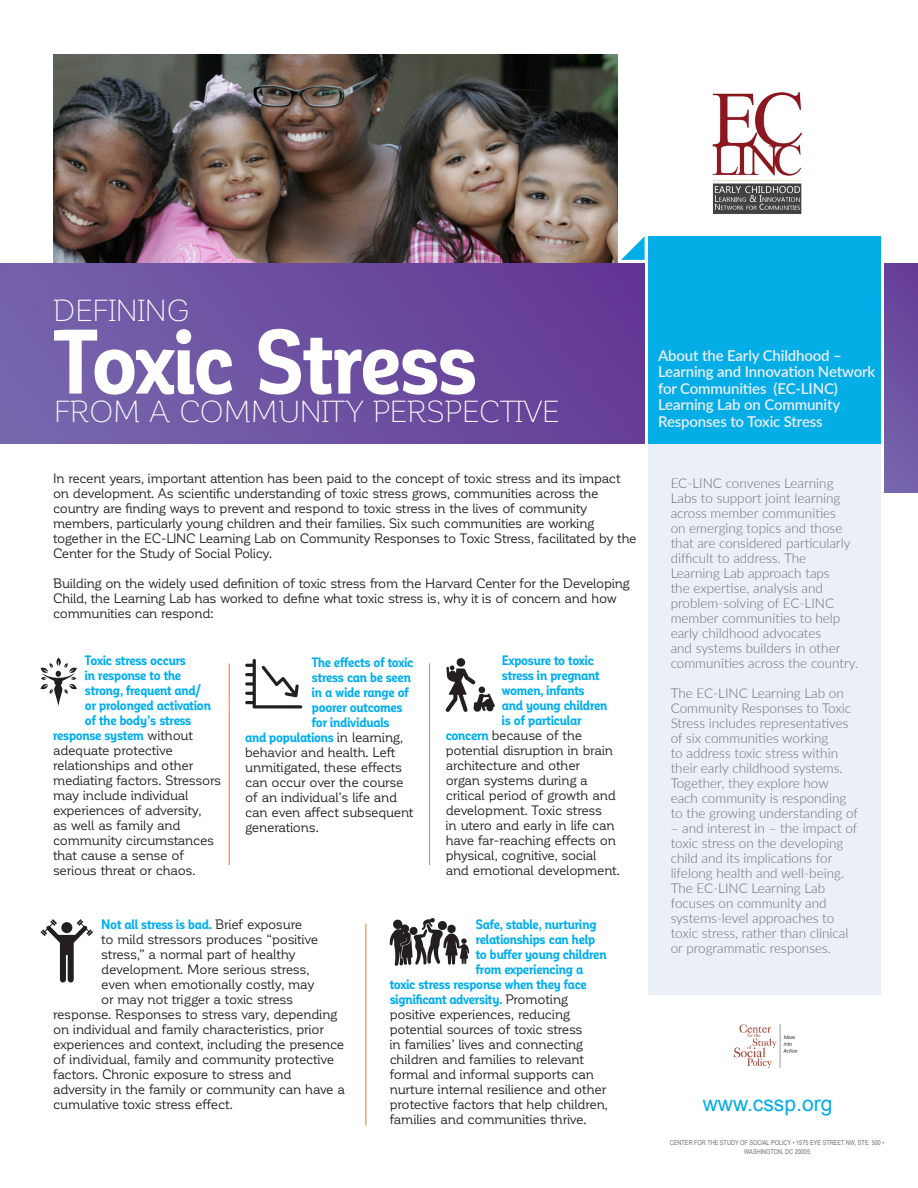
<style>
.page{position:relative;width:918px;height:1188px;background:#fff}
.page>*{position:absolute;margin:0;border:0;box-sizing:border-box;transform-origin:0 0}
.t1{font:700 90px "Corporative Alt Cnd";letter-spacing:-.025em;color:#fff}
.t2{font:300 30px "Corporative Alt";color:#fff}
.t3{font:21px "Arial";color:#03ade5}
.t4{font:600 15px/16.5px "Lato";letter-spacing:-.01em;color:#eaeff8}
.t5{font:13.5px/15px "Corporative";letter-spacing:-.025em;color:#231f20}
.t6{font:300 13.5px/15px "Lato";color:#6c6d70}
.t7{font:700 13.5px "Corporative Alt Cnd";letter-spacing:-.02em;color:#00aeef}
.t8{font:6.75px/9px "Arial Narrow";color:#6c6d70;text-align:center}
.s1{font-family:"Corporative";font-weight:400;color:#231f20}
.s2{font-family:"Corporative Alt Cnd";font-weight:700;color:#00aeef}
</style>
<div class="page">
<img style="left:53px;top:54px;width:565px;height:209px">
<div style="left:0;top:263px;width:645px;height:180px;background:linear-gradient(to right,#7666ac,#643995)"></div>
<div style="left:648px;top:284px;width:233px;height:711px;background:#eaeff8"></div>
<img style="left:712px;top:91px;width:91px;height:123px">
<div style="left:648px;top:236px;width:233px;height:207px;background:#03ade5"></div>
<div style="left:885px;top:263px;width:33px;height:230px;background:linear-gradient(to bottom,#653c97,#7666ac)"></div>
<svg style="left:621px;top:236px;width:24px;height:24px"></svg>
<img style="left:734px;top:1024px;width:64px;height:44px">
<svg style="left:40px;top:657px;width:37px;height:50px"></svg>
<svg style="left:390px;top:918px;width:79px;height:48px"></svg>
<svg style="left:40px;top:919px;width:53px;height:63px"></svg>
<div style="left:61px;top:922px;width:11px;height:11px;background:#231f20;border-radius:50%"></div>
<svg style="left:245px;top:659px;width:57px;height:49px"></svg>
<hr style="left:229px;top:663px;width:1px;height:202px;background:#ea7724">
<hr style="left:429px;top:663px;width:1px;height:202px;background:#ea7724">
<hr style="left:366px;top:923px;width:1px;height:202px;background:#ea7724">
<div style="left:457px;top:658px;width:8px;height:9px;background:#231f20;border-radius:50%"></div>
<svg style="left:446px;top:665px;width:49px;height:47px"></svg>
<p class="t2" style="left:53px;top:295px;width:138px">DEFINING</p>
<p class="t1" style="left:54px;top:313px;width:426px">Toxic Stress</p>
<p class="t2" style="left:54px;top:396px;width:506px">FROM A COMMUNITY PERSPECTIVE</p>
<p class="t5" style="left:53px;top:471px;width:585px">In recent years, important attention has been paid to the concept of toxic stress and its impact on development. As scientific understanding of toxic stress grows, communities across the country are finding ways to prevent and respond to toxic stress in the lives of community members, particularly young children and their families. Six such communities are working together in the EC-LINC Learning Lab on Community Responses to Toxic Stress, facilitated by the Center for the Study of Social Policy.</p>
<p class="t5" style="left:53px;top:576px;width:578px">Building on the widely used definition of toxic stress from the Harvard Center for the Developing<br>Child, the Learning Lab has worked to define what toxic stress is, why it is of concern and how communities can respond:</p>
<p class="t7" style="left:85px;top:653px;width:103px">Toxic stress occurs</p>
<p class="t7" style="left:85px;top:668px;width:98px">in response to the</p>
<p class="t7" style="left:85px;top:683px;width:118px">strong, frequent and/</p>
<p class="t7" style="left:85px;top:698px;width:128px">or prolonged activation</p>
<p class="t7" style="left:85px;top:713px;width:108px">of the body’s stress</p>
<p class="t7" style="left:53px;top:728px;width:141px">response system <span class="s1">without</span></p>
<p class="t5" style="left:53px;top:743px;width:121px">adequate protective</p>
<p class="t5" style="left:53px;top:758px;width:142px">relationships and other</p>
<p class="t5" style="left:53px;top:773px;width:170px">mediating factors. Stressors</p>
<p class="t5" style="left:53px;top:788px;width:137px">may include individual</p>
<p class="t5" style="left:53px;top:803px;width:150px">experiences of adversity,</p>
<p class="t5" style="left:53px;top:818px;width:129px">as well as family and</p>
<p class="t5" style="left:53px;top:833px;width:163px">community circumstances</p>
<p class="t5" style="left:53px;top:848px;width:132px">that cause a sense of</p>
<p class="t5" style="left:53px;top:863px;width:144px">serious threat or chaos.</p>
<p class="t7" style="left:502px;top:653px;width:94px">Exposure to toxic</p>
<p class="t7" style="left:502px;top:668px;width:99px">stress in pregnant</p>
<p class="t7" style="left:502px;top:683px;width:84px">women, infants</p>
<p class="t7" style="left:502px;top:698px;width:107px">and young children</p>
<p class="t7" style="left:502px;top:713px;width:81px">is of particular</p>
<p class="t5" style="left:446px;top:728px;width:138px"><span class="s2">concern</span> because of the</p>
<p class="t5" style="left:446px;top:743px;width:169px">potential disruption in brain</p>
<p class="t5" style="left:446px;top:758px;width:136px">architecture and other</p>
<p class="t5" style="left:446px;top:773px;width:144px">organ systems during a</p>
<p class="t5" style="left:446px;top:788px;width:172px">critical period of growth and</p>
<p class="t5" style="left:446px;top:803px;width:158px">development. Toxic stress</p>
<p class="t5" style="left:446px;top:818px;width:171px">in utero and early in life can</p>
<p class="t5" style="left:446px;top:833px;width:172px">have far-reaching effects on</p>
<p class="t5" style="left:446px;top:848px;width:152px">physical, cognitive, social</p>
<p class="t5" style="left:446px;top:863px;width:176px">and emotional development.</p>
<p class="t7" style="left:312px;top:655px;width:103px">The effects of toxic</p>
<p class="t7" style="left:312px;top:670px;width:101px">stress can be seen</p>
<p class="t7" style="left:312px;top:685px;width:99px">in a wide range of</p>
<p class="t7" style="left:312px;top:700px;width:92px">poorer outcomes</p>
<p class="t7" style="left:312px;top:715px;width:79px">for individuals</p>
<p class="t7" style="left:245px;top:730px;width:159px">and populations <span class="s1">in learning,</span></p>
<p class="t5" style="left:245px;top:745px;width:152px">behavior and health. Left</p>
<p class="t5" style="left:245px;top:760px;width:159px">unmitigated, these effects</p>
<p class="t5" style="left:245px;top:775px;width:160px">can occur over the course</p>
<p class="t5" style="left:245px;top:790px;width:154px">of an individual’s life and</p>
<p class="t5" style="left:245px;top:805px;width:170px">can even affect subsequent</p>
<p class="t5" style="left:245px;top:820px;width:75px">generations.</p>
<p class="t7" style="left:101px;top:917px;width:202px">Not all stress is bad. <span class="s1">Brief exposure</span></p>
<p class="t5" style="left:101px;top:932px;width:218px">to mild stressors produces “positive</p>
<p class="t5" style="left:101px;top:947px;width:196px">stress,” a normal part of healthy</p>
<p class="t5" style="left:101px;top:962px;width:210px">development. More serious stress,</p>
<p class="t5" style="left:101px;top:977px;width:215px">even when emotionally costly, may</p>
<p class="t5" style="left:101px;top:992px;width:193px">or may not trigger a toxic stress</p>
<p class="t5" style="left:53px;top:1007px;width:286px">response. Responses to stress vary, depending</p>
<p class="t5" style="left:53px;top:1022px;width:272px">on individual and family characteristics, prior</p>
<p class="t5" style="left:53px;top:1037px;width:293px">experiences and context, including the presence</p>
<p class="t5" style="left:53px;top:1052px;width:283px">of individual, family and community protective</p>
<p class="t5" style="left:53px;top:1067px;width:240px">factors. Chronic exposure to stress and</p>
<p class="t5" style="left:53px;top:1082px;width:294px">adversity in the family or community can have a</p>
<p class="t5" style="left:53px;top:1097px;width:181px">cumulative toxic stress effect.</p>
<p class="t7" style="left:476px;top:917px;width:122px">Safe, stable, nurturing</p>
<p class="t7" style="left:476px;top:932px;width:121px">relationships can help</p>
<p class="t7" style="left:476px;top:947px;width:132px">to buffer young children</p>
<p class="t7" style="left:476px;top:962px;width:109px">from experiencing a</p>
<p class="t7" style="left:390px;top:977px;width:199px">toxic stress response when they face</p>
<p class="t7" style="left:390px;top:992px;width:180px">significant adversity. <span class="s1">Promoting</span></p>
<p class="t5" style="left:390px;top:1007px;width:182px">positive experiences, reducing</p>
<p class="t5" style="left:390px;top:1022px;width:194px">potential sources of toxic stress</p>
<p class="t5" style="left:390px;top:1037px;width:195px">in families’ lives and connecting</p>
<p class="t5" style="left:390px;top:1052px;width:196px">children and families to relevant</p>
<p class="t5" style="left:390px;top:1067px;width:206px">formal and informal supports can</p>
<p class="t5" style="left:390px;top:1082px;width:218px">nurture internal resilience and other</p>
<p class="t5" style="left:390px;top:1097px;width:220px">protective factors that help children,</p>
<p class="t5" style="left:390px;top:1112px;width:198px">families and communities thrive.</p>
<p class="t4" style="left:658px;top:347px;width:219px">About the Early Childhood –<br>Learning and Innovation Network for Communities (EC-LINC)<br>Learning Lab on Community<br>Responses to Toxic Stress</p>
<p class="t6" style="left:671px;top:475px;width:189px">EC-LINC convenes Learning<br>Labs to support joint learning across member communities<br>on emerging topics and those that are considered particularly difficult to address. The<br>Learning Lab approach taps<br>the expertise, analysis and problem-solving of EC-LINC member communities to help early childhood advocates<br>and systems builders in other communities across the country.</p>
<p class="t6" style="left:671px;top:685px;width:189px">The EC-LINC Learning Lab on<br>Community Responses to Toxic<br>Stress includes representatives of six communities working<br>to address toxic stress within their early childhood systems.<br>Together, they explore how each community is responding to the growing understanding of</p>
<p class="t6" style="left:671px;top:820px;width:188px">– and interest in – the impact of toxic stress on the developing child and its implications for lifelong health and well-being.<br>The EC-LINC Learning Lab focuses on community and systems-level approaches to toxic stress, rather than clinical or programmatic responses.</p>
<p class="t3" style="left:703px;top:1089px;width:131px">www.cssp.org</p>
<p class="t8" style="left:670px;top:1138px;width:216px">CENTER FOR THE STUDY OF SOCIAL POLICY • 1575 EYE STREET NW, STE. 500 •<br>WASHINGTON, DC 20005</p>
</div>
